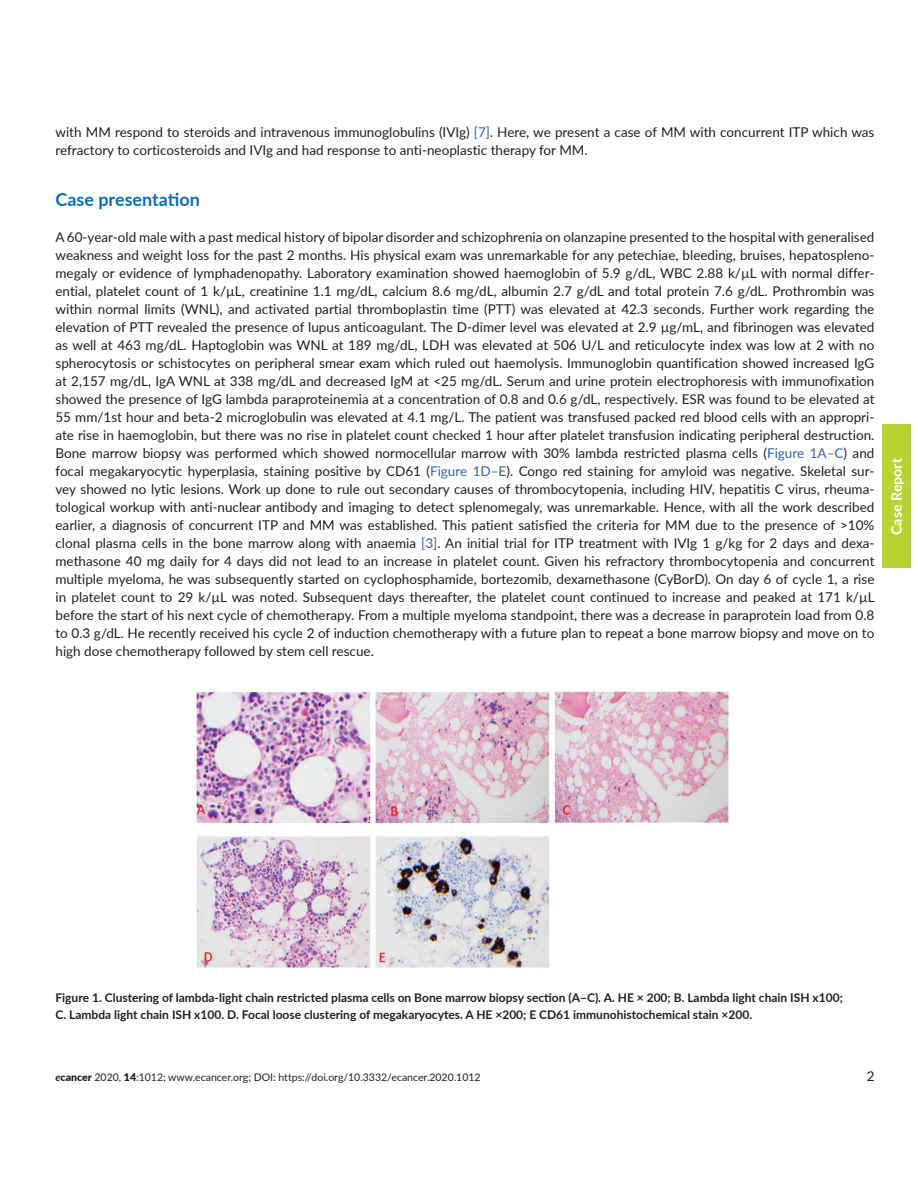
<style>
.page{position:relative;width:918px;height:1188px;background:#fff}
.page>*{position:absolute;margin:0;border:0;box-sizing:border-box;transform-origin:0 0}
.t1{font:700 18px "Lato";color:#0e6eb0}
.t2{font:700 14.25px "Lato";color:#fff}
.t3{font:13.5px/18px "Lato";color:#231f20}
.t4{font:700 12px/16.5px "Lato";color:#231f20}
.t5{font:10.5px "Lato";color:#231f20}
.s1{color:#3862ae}
.s2{font-weight:700;font-style:italic}
.s3{font-weight:900}
</style>
<div class="page">
<div style="left:882px;top:425px;width:29px;height:143px;background:#b8d432"></div>
<img style="left:195px;top:690px;width:536px;height:278px">
<p class="t3" style="left:55px;top:123px;width:820px">with MM respond to steroids and intravenous immunoglobulins (IVIg) <span class="s1">[7]</span>. Here, we present a case of MM with concurrent ITP which was refractory to corticosteroids and IVIg and had response to anti-neoplastic therapy for MM.</p>
<h1 class="t1" style="left:56px;top:187px;width:146px">Case presentation</h1>
<p class="t3" style="left:56px;top:228px;width:821px;text-align:justify">A 60-year-old male with a past medical history of bipolar disorder and schizophrenia on olanzapine presented to the hospital with generalised weakness and weight loss for the past 2 months. His physical exam was unremarkable for any petechiae, bleeding, bruises, hepatospleno&shy;megaly or evidence of lymphadenopathy. Laboratory examination showed haemoglobin of 5.9 g/dL, WBC 2.88 k/µL with normal differ&shy;ential, platelet count of 1 k/µL, creatinine 1.1 mg/dL, calcium 8.6 mg/dL, albumin 2.7 g/dL and total protein 7.6 g/dL. Prothrombin was within normal limits (WNL), and activated partial thromboplastin time (PTT) was elevated at 42.3 seconds. Further work regarding the elevation of PTT revealed the presence of lupus anticoagulant. The D-dimer level was elevated at 2.9 µg/mL, and fibrinogen was elevated as well at 463 mg/dL. Haptoglobin was WNL at 189 mg/dL, LDH was elevated at 506 U/L and reticulocyte index was low at 2 with no spherocytosis or schistocytes on peripheral smear exam which ruled out haemolysis. Immunoglobin quantification showed increased IgG at 2,157 mg/dL, IgA WNL at 338 mg/dL and decreased IgM at &lt;25 mg/dL. Serum and urine protein electrophoresis with immunofixation showed the presence of IgG lambda paraproteinemia at a concentration of 0.8 and 0.6 g/dL, respectively. ESR was found to be elevated at 55 mm/1st hour and beta-2 microglobulin was elevated at 4.1 mg/L. The patient was transfused packed red blood cells with an appropri&shy;ate rise in haemoglobin, but there was no rise in platelet count checked 1 hour after platelet transfusion indicating peripheral destruction.<br>Bone marrow biopsy was performed which showed normocellular marrow with 30% lambda restricted plasma cells (<span class="s1">Figure 1A–C</span>) and focal megakaryocytic hyperplasia, staining positive by CD61 (<span class="s1">Figure 1D–E</span>). Congo red staining for amyloid was negative. Skeletal sur&shy;vey showed no lytic lesions. Work up done to rule out secondary causes of thrombocytopenia, including HIV, hepatitis C virus, rheuma&shy;tological workup with anti-nuclear antibody and imaging to detect splenomegaly, was unremarkable. Hence, with all the work described earlier, a diagnosis of concurrent ITP and MM was established. This patient satisfied the criteria for MM due to the presence of &gt;10% clonal plasma cells in the bone marrow along with anaemia <span class="s1">[3]</span>. An initial trial for ITP treatment with IVIg 1 g/kg for 2 days and dexa&shy;methasone 40 mg daily for 4 days did not lead to an increase in platelet count. Given his refractory thrombocytopenia and concurrent multiple myeloma, he was subsequently started on cyclophosphamide, bortezomib, dexamethasone (CyBorD). On day 6 of cycle 1, a rise in platelet count to 29 k/µL was noted. Subsequent days thereafter, the platelet count continued to increase and peaked at 171 k/µL before the start of his next cycle of chemotherapy. From a multiple myeloma standpoint, there was a decrease in paraprotein load from 0.8 to 0.3 g/dL. He recently received his cycle 2 of induction chemotherapy with a future plan to repeat a bone marrow biopsy and move on to high dose chemotherapy followed by stem cell rescue.</p>
<p class="t2" style="left:886px;top:535px;width:79px;rotate:-90deg">Case Report</p>
<p class="t4" style="left:56px;top:989px;width:789px">Figure 1. Clustering of lambda-light chain restricted plasma cells on Bone marrow biopsy section (A–C). A. HE × 200; B. Lambda light chain ISH x100;<br>C. Lambda light chain ISH x100. D. Focal loose clustering of megakaryocytes. A HE ×200; E CD61 immunohistochemical stain ×200.</p>
<p class="t5" style="left:56px;top:1070px;width:427px"><span class="s2">e</span><span class="s3">cancer</span> 2020, <span class="s3">14</span>:1012; www.ecancer.org; DOI: https://doi.org/10.3332/ecancer.2020.1012</p>
<p class="t3" style="left:867px;top:1067px;width:9px">2</p>
</div>
